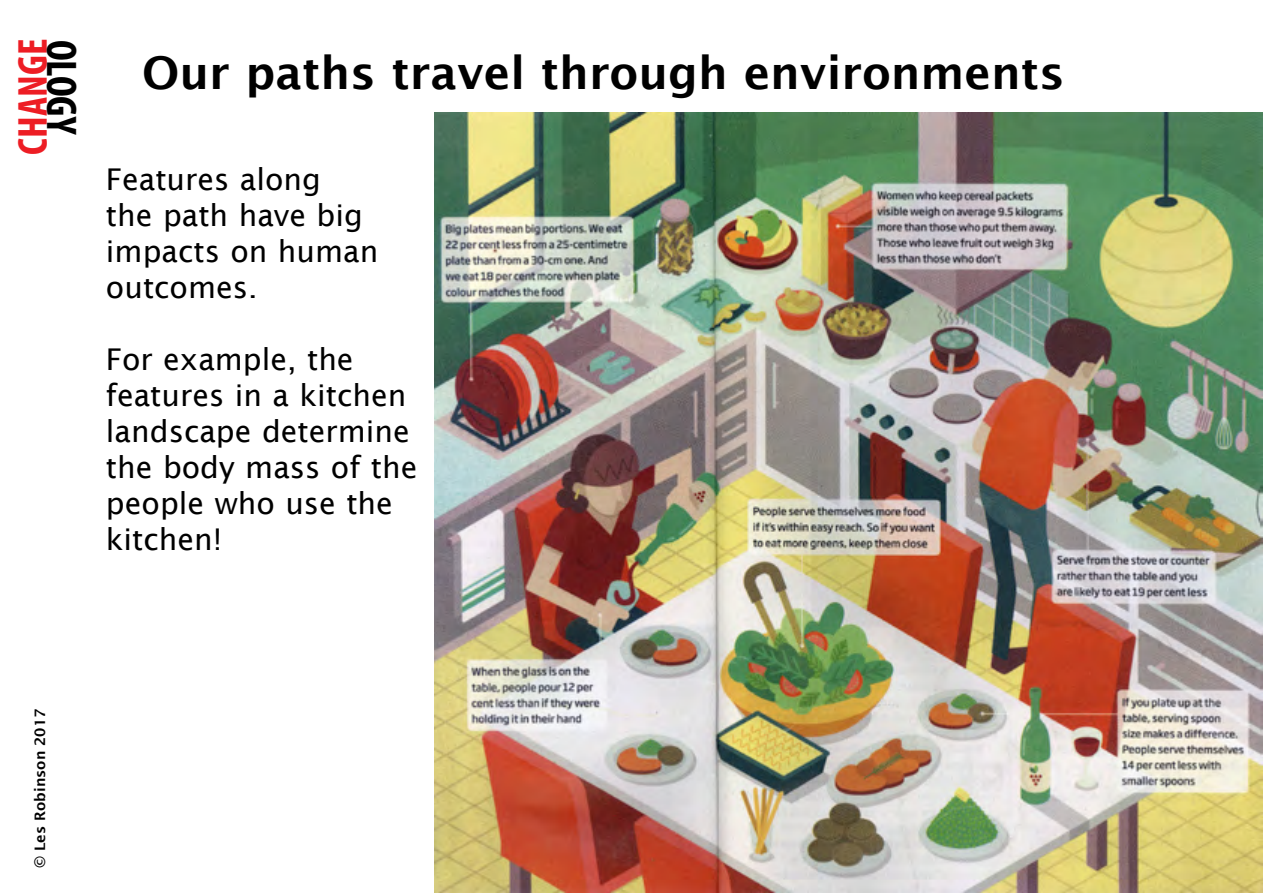
<style>
.page{position:relative;width:1263px;height:893px;background:#fff}
.page>*{position:absolute;margin:0;border:0;box-sizing:border-box;transform-origin:0 0}
.t1{font:600 45.3px "Lucida Sans";color:#000}
.t2{font:700 condensed 43.05px "Myriad Pro";color:#000}
.t3{font:700 condensed 42.15px "Myriad Pro";color:#ed1d24}
.t4{font:30px/36px "Lucida Sans";color:#000}
.t5{font:600 14.4px "Lucida Sans";color:#000}
</style>
<div class="page">
<img style="left:435px;top:112px;width:828px;height:781px">
<h3 class="t3" style="left:6px;top:155px;width:117px;rotate:-90deg">CHANGE</h3>
<h2 class="t2" style="left:88px;top:40px;width:97px;rotate:90deg">OLOGY</h2>
<h1 class="t1" style="left:142px;top:47px;width:924px">Our paths travel through environments</h1>
<p class="t4" style="left:106px;top:161px;width:274px">Features along<br>the path have big impacts on human outcomes.</p>
<p class="t4" style="left:106px;top:341px;width:313px">For example, the features in a kitchen landscape determine the body mass of the people who use the kitchen!</p>
<p class="t5" style="left:32px;top:868px;width:161px;rotate:-90deg">© Les Robinson 2017</p>
</div>
